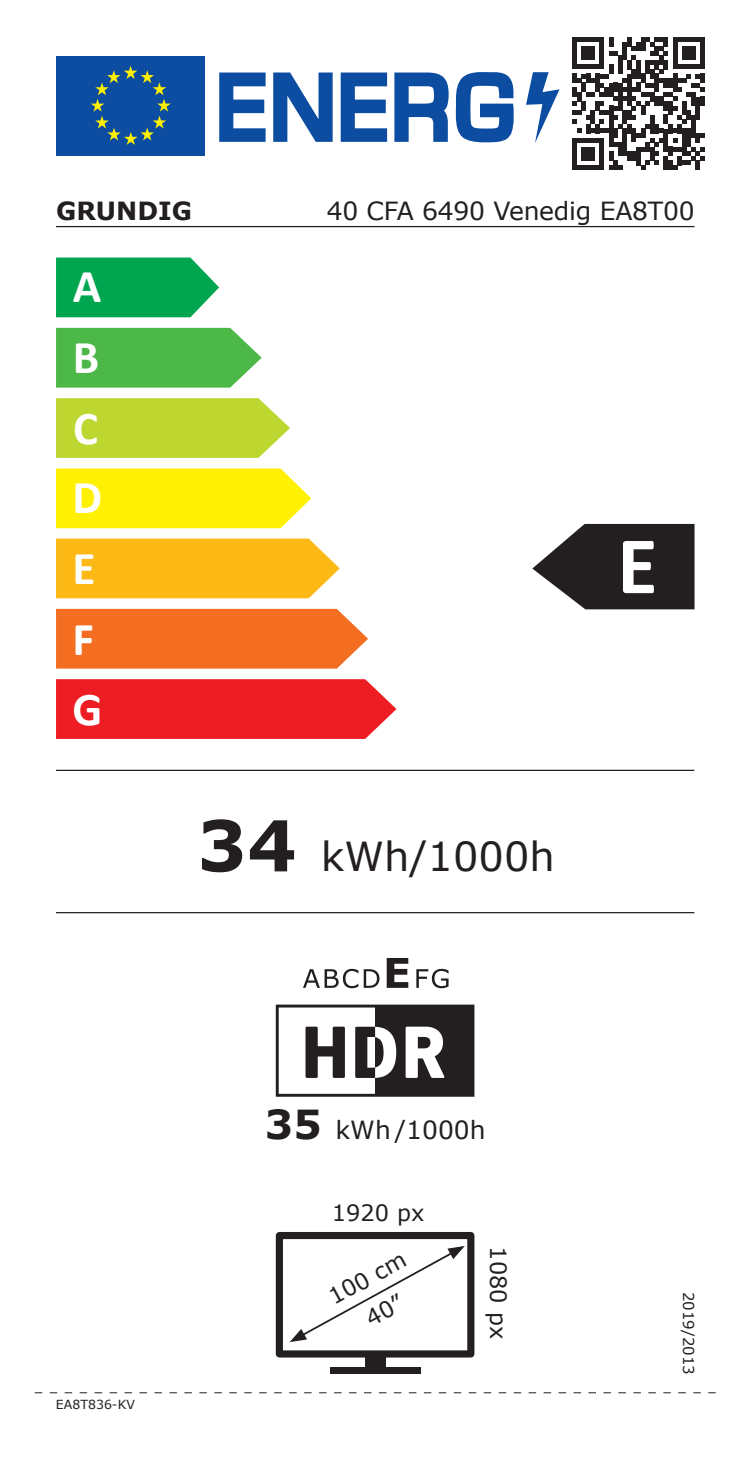
<style>
.page{position:relative;width:752px;height:1460px;background:#fff}
.page>*{position:absolute;margin:0;border:0;box-sizing:border-box;transform-origin:0 0}
.t1{font:700 47.25px/70.5px "Calibri";color:#fff}
.t2{font:40px "Verdana";color:#231f20}
.t3{font:25px "Verdana";letter-spacing:-.01em;color:#231f20}
.t4{font:700 25px "Verdana";color:#231f20}
.t5{font:22.5px "Verdana";color:#231f20}
.t6{font:15px "Verdana";color:#231f20}
.t7{font:12.5px "Verdana";color:#231f20}
.s1{font-weight:700;font-size:70px}
.s2{font-weight:700;font-size:40px}
</style>
<div class="page">
<hr style="left:56px;top:226px;width:638px;height:1px;background:#231f20">
<div style="left:56px;top:57px;width:149px;height:99px;background:#0d4da1"></div>
<svg style="left:91px;top:66px;width:80px;height:79px"></svg>
<svg style="left:219px;top:73px;width:46px;height:69px"></svg>
<svg style="left:273px;top:73px;width:59px;height:69px"></svg>
<svg style="left:340px;top:73px;width:47px;height:69px"></svg>
<svg style="left:394px;top:73px;width:54px;height:69px"></svg>
<svg style="left:455px;top:72px;width:58px;height:70px"></svg>
<svg style="left:526px;top:72px;width:33px;height:71px"></svg>
<svg style="left:35px;top:1392px;width:680px;height:1px"></svg>
<svg style="left:572px;top:37px;width:132px;height:133px"></svg>
<svg style="left:56px;top:679px;width:340px;height:60px;background:#ee262c"></svg>
<div style="left:56px;top:609px;width:312px;height:60px;background:#f36e21"></div>
<div style="left:56px;top:539px;width:283px;height:59px;background:#fcb814"></div>
<svg style="left:56px;top:468px;width:255px;height:60px;background:#fff110"></svg>
<svg style="left:56px;top:398px;width:234px;height:60px;background:#c2d83d"></svg>
<svg style="left:56px;top:328px;width:205px;height:60px;background:#5abd56"></svg>
<svg style="left:56px;top:258px;width:163px;height:59px;background:#15ac5e"></svg>
<svg style="left:532px;top:524px;width:162px;height:85px"></svg>
<div style="left:364px;top:1351px;width:21px;height:18px;background:#231f20"></div>
<div style="left:330px;top:1367px;width:90px;height:7px;background:#231f20"></div>
<div style="left:275px;top:1232px;width:199px;height:125px;border:7px solid #231f20"></div>
<hr style="left:56px;top:770px;width:638px;height:1px;background:#231f20">
<hr style="left:56px;top:912px;width:638px;height:1px;background:#231f20">
<svg style="left:303px;top:969px;width:76px;height:19px"></svg>
<svg style="left:386px;top:958px;width:22px;height:30px"></svg>
<svg style="left:416px;top:969px;width:32px;height:19px"></svg>
<svg style="left:276px;top:1005px;width:198px;height:92px"></svg>
<svg style="left:290px;top:1246px;width:174px;height:96px"></svg>
<p class="t4" style="left:56px;top:194px;width:137px">GRUNDIG</p>
<p class="t3" style="left:326px;top:195px;width:369px">40 CFA 6490 Venedig EA8T00</p>
<h1 class="t1" style="left:73px;top:251px;width:31px">A<br>B<br>C<br>D<br>E<br>F<br>G</h1>
<h2 class="t2" style="left:197px;top:831px;width:359px"><span class="s1">34</span> kWh/1000h</h2>
<p class="t7" style="left:56px;top:1396px;width:80px">EA8T836-KV</p>
<p class="t3" style="left:265px;top:1114px;width:222px"><span class="s2">35</span> kWh /1000h</p>
<p class="t5" style="left:332px;top:1198px;width:94px">1920 px</p>
<p class="t5" style="left:323px;top:1285px;width:86px;rotate:-28deg">100 cm</p>
<p class="t5" style="left:512px;top:1246px;width:94px;rotate:90deg">1080 px</p>
<p class="t6" style="left:697px;top:1292px;width:85px;rotate:90deg">2019/2013</p>
</div>
